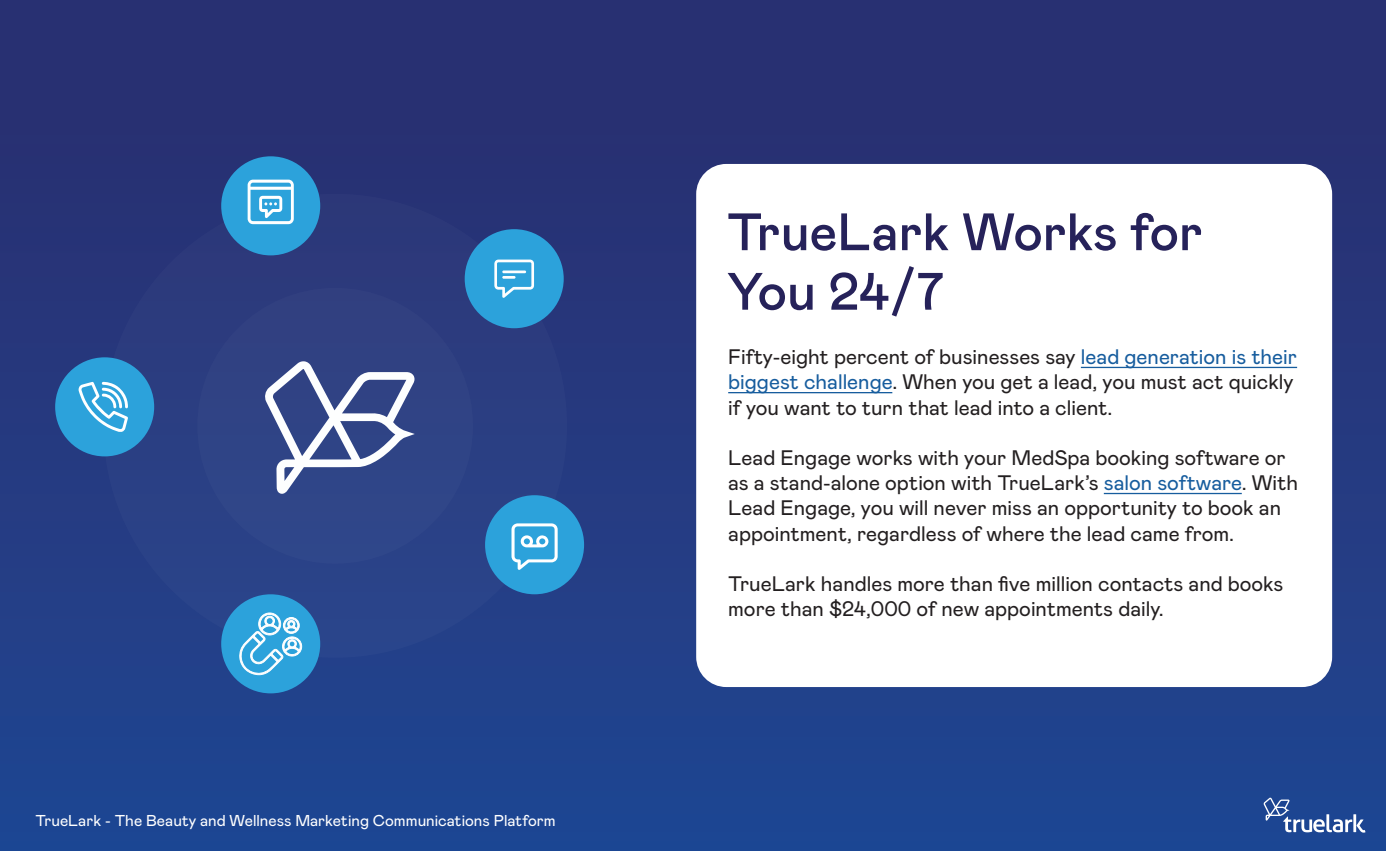
<style>
.page{position:relative;width:1386px;height:851px;background:#fff}
.page>*{position:absolute;margin:0;border:0;box-sizing:border-box;transform-origin:0 0}
.t1{font:500 52.5px/59.5px "Mabry Pro";color:#26225a}
.t2{font:21px/25.2px "Mabry Pro";color:#231f20}
.t3{font:15.75px "Mabry Pro";color:#fff}
.s1{color:#175d9e}
</style>
<div class="page">
<div style="left:0;top:0;width:1386px;height:850px;background:linear-gradient(to bottom,#2a2d6e,#1f4692)"></div>
<svg style="left:1264px;top:797px;width:101px;height:35px;background:#4869a6"></svg>
<div style="left:103px;top:194px;width:464px;height:463px;background:#2b3e82;border-radius:50%"></div>
<div style="left:197px;top:288px;width:276px;height:275px;background:#304385;border-radius:50%"></div>
<svg style="left:265px;top:361px;width:150px;height:132px"></svg>
<div style="left:221px;top:156px;width:99px;height:99px;background:#2ca2db;border-radius:50%"></div>
<div style="left:55px;top:357px;width:99px;height:99px;background:#2ca2db;border-radius:50%"></div>
<div style="left:465px;top:229px;width:99px;height:99px;background:#2ca2db;border-radius:50%"></div>
<div style="left:485px;top:495px;width:99px;height:99px;background:#2ca2db;border-radius:50%"></div>
<div style="left:221px;top:594px;width:99px;height:99px;background:#2ca2db;border-radius:50%"></div>
<svg style="left:79px;top:382px;width:49px;height:50px"></svg>
<svg style="left:248px;top:180px;width:46px;height:44px"></svg>
<svg style="left:494px;top:259px;width:40px;height:39px"></svg>
<svg style="left:511px;top:523px;width:47px;height:47px"></svg>
<svg style="left:239px;top:612px;width:64px;height:63px"></svg>
<div style="left:696px;top:164px;width:636px;height:523px;background:#fff;border-radius:30px"></div>
<hr style="left:1081px;top:367px;width:216px;height:1px;background:#175d9e">
<hr style="left:728px;top:392px;width:164px;height:1px;background:#175d9e">
<hr style="left:1104px;top:493px;width:138px;height:1px;background:#175d9e">
<p class="t3" style="left:36px;top:809px;width:521px">TrueLark - The Beauty and Wellness Marketing Communications Platform</p>
<h1 class="t1" style="left:727px;top:200px;width:477px">TrueLark Works for<br>You 24/7</h1>
<p class="t2" style="left:728px;top:343px;width:570px">Fifty-eight percent of businesses say <span class="s1">lead generation is their biggest challenge</span>. When you get a lead, you must act quickly if you want to turn that lead into a client.</p>
<p class="t2" style="left:728px;top:444px;width:571px">Lead Engage works with your MedSpa booking software or as a stand-alone option with TrueLark’s <span class="s1">salon software</span>. With Lead Engage, you will never miss an opportunity to book an appointment, regardless of where the lead came from.</p>
<p class="t2" style="left:728px;top:570px;width:557px">TrueLark handles more than five million contacts and books more than $24,000 of new appointments daily.</p>
</div>
